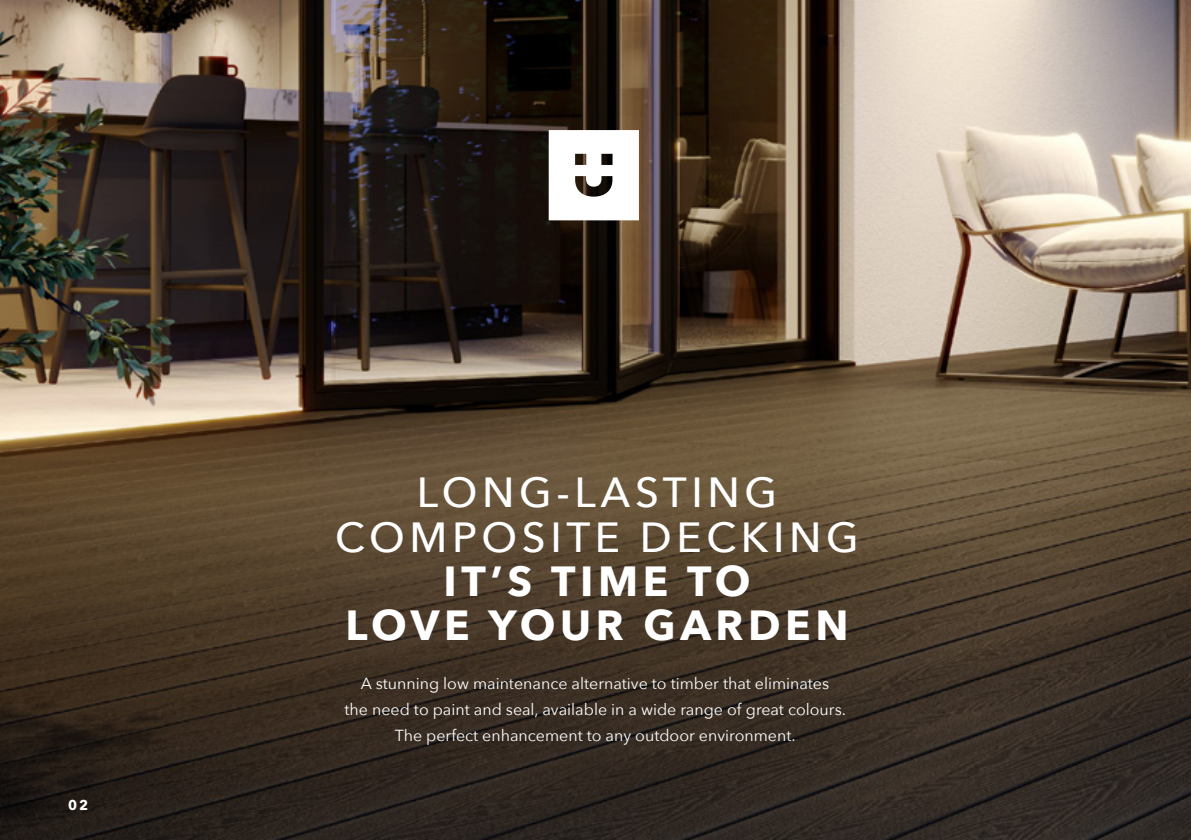
<style>
.page{position:relative;width:1191px;height:840px;background:#fff}
.page>*{position:absolute;margin:0;border:0;box-sizing:border-box;transform-origin:0 0}
.t1{font:500 42px/44px "Avenir Next";letter-spacing:.11em;color:#fff;text-align:center}
.t2{font:700 42px/44px "Avenir Next";letter-spacing:.11em;color:#fff;text-align:center}
.t3{font:16px/26px "Avenir Next";color:#fff;text-align:center}
.t4{font:700 14px "Avenir Next";color:#fff}
</style>
<div class="page">
<img style="left:0;top:0;width:1191px;height:839px">
<svg style="left:549px;top:130px;width:90px;height:90px"></svg>
<p class="t4" style="left:68px;top:792px;width:22px">02</p>
<h1 class="t1" style="left:335px;top:469px;width:525px">LONG-LASTING<br>COMPOSITE DECKING</h1>
<h1 class="t2" style="left:345px;top:558px;width:504px">IT’S TIME TO<br>LOVE YOUR GARDEN</h1>
<p class="t3" style="left:344px;top:669px;width:503px">A stunning low maintenance alternative to timber that eliminates<br>the need to paint and seal, available in a wide range of great colours.<br>The perfect enhancement to any outdoor environment.</p>
</div>
